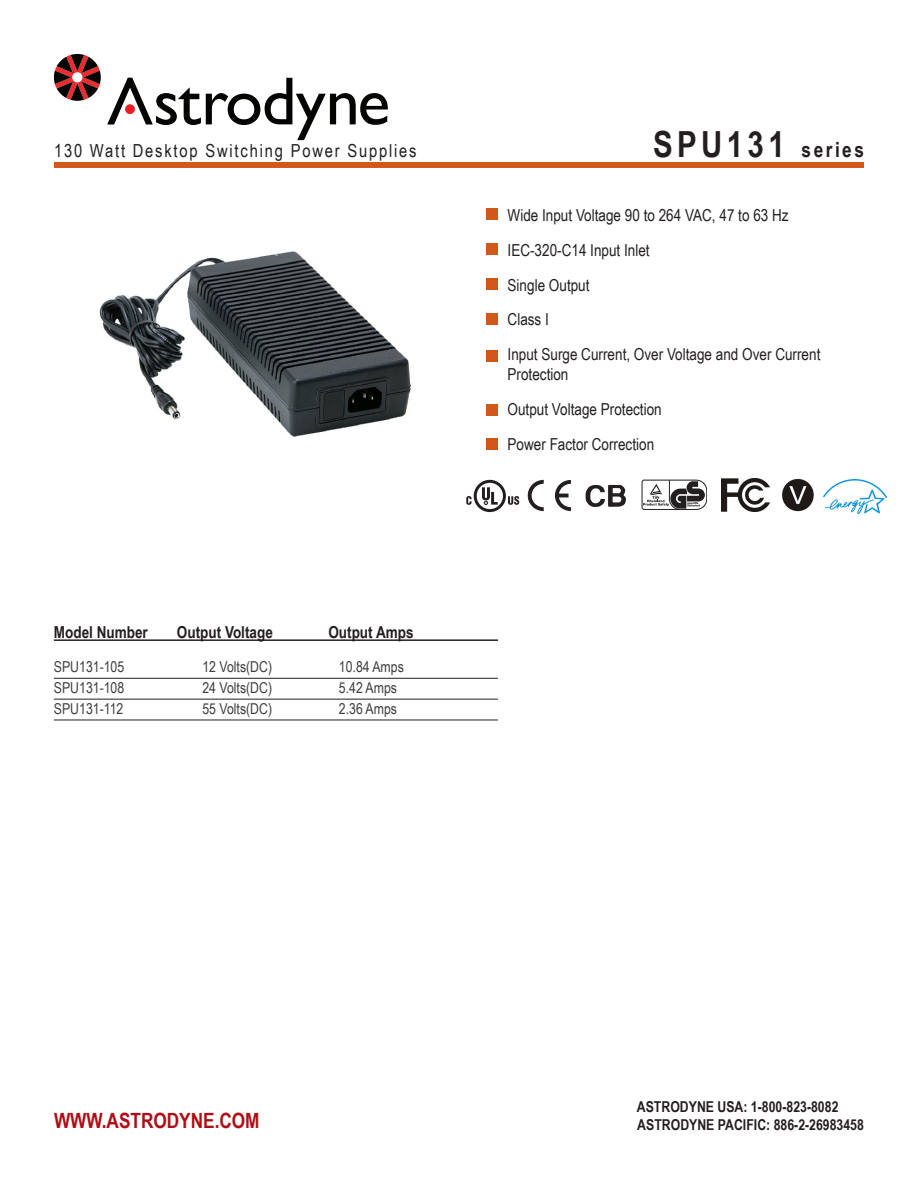
<style>
.page{position:relative;width:918px;height:1188px;background:#fff}
.page>*{position:absolute;margin:0;border:0;box-sizing:border-box;transform-origin:0 0}
.t1{font:700 36px "Arial Narrow";letter-spacing:.12em;color:#231f20}
.t2{font:700 21px "Arial Narrow";color:#b00d15}
.t3{font:18px "Arial Narrow";letter-spacing:.1em;color:#231f20}
.Features{font:16.5px/19.8px "Arial Narrow";color:#231f20}
.Model_Matrix_Heading{font:700 16.5px "Arial Narrow";color:#231f20}
.Specifications_text{font:15px "Arial Narrow";color:#3e3e3f}
.t4{font:700 15px "Arial Narrow";color:#231f20}
.s1{font-size:21px}
</style>
<div class="page">
<div style="left:54px;top:162px;width:810px;height:6px;background:#d1581a"></div>
<svg style="left:54px;top:54px;width:47px;height:47px"></svg>
<svg style="left:107px;top:78px;width:281px;height:62px"></svg>
<div style="left:486px;top:208px;width:12px;height:12px;background:#d1581a"></div>
<hr style="left:54px;top:639px;width:444px;height:2px;background:#231f20">
<hr style="left:54px;top:678px;width:444px;height:1px;background:#231f20">
<hr style="left:54px;top:699px;width:444px;height:1px;background:#231f20">
<hr style="left:54px;top:720px;width:444px;height:1px;background:#231f20">
<div style="left:486px;top:243px;width:12px;height:12px;background:#d1581a"></div>
<div style="left:486px;top:278px;width:12px;height:12px;background:#d1581a"></div>
<div style="left:486px;top:313px;width:12px;height:12px;background:#d1581a"></div>
<div style="left:486px;top:350px;width:12px;height:12px;background:#d1581a"></div>
<div style="left:486px;top:438px;width:12px;height:12px;background:#d1581a"></div>
<div style="left:486px;top:404px;width:12px;height:12px;background:#d1581a"></div>
<img style="left:99px;top:251px;width:313px;height:186px">
<svg style="left:508px;top:496px;width:11px;height:9px"></svg>
<svg style="left:474px;top:480px;width:32px;height:32px"></svg>
<div style="left:477px;top:483px;width:26px;height:26px;background:#fff;border-radius:50%"></div>
<svg style="left:482px;top:487px;width:16px;height:18px"></svg>
<svg style="left:466px;top:496px;width:6px;height:9px"></svg>
<svg style="left:528px;top:480px;width:16px;height:31px"></svg>
<svg style="left:555px;top:480px;width:16px;height:31px"></svg>
<svg style="left:585px;top:485px;width:41px;height:22px"></svg>
<svg style="left:642px;top:480px;width:65px;height:30px"></svg>
<img style="left:721px;top:478px;width:49px;height:34px">
<img style="left:782px;top:479px;width:32px;height:33px">
<img style="left:823px;top:480px;width:63px;height:34px">
<p class="t3" style="left:54px;top:140px;width:364px">130 Watt Desktop Switching Power Supplies</p>
<p class="Model_Matrix_Heading" style="left:54px;top:623px;width:95px">Model Number</p>
<p class="Model_Matrix_Heading" style="left:177px;top:623px;width:97px">Output Voltage</p>
<p class="Model_Matrix_Heading" style="left:328px;top:623px;width:87px">Output Amps</p>
<p class="Specifications_text" style="left:54px;top:658px;width:72px">SPU131-105</p>
<p class="Specifications_text" style="left:202px;top:658px;width:71px">12 Volts(DC)</p>
<p class="Specifications_text" style="left:339px;top:658px;width:66px">10.84 Amps</p>
<p class="Specifications_text" style="left:54px;top:679px;width:72px">SPU131-108</p>
<p class="Specifications_text" style="left:202px;top:679px;width:71px">24 Volts(DC)</p>
<p class="Specifications_text" style="left:339px;top:679px;width:60px">5.42 Amps</p>
<p class="Specifications_text" style="left:54px;top:700px;width:71px">SPU131-112</p>
<p class="Specifications_text" style="left:202px;top:700px;width:71px">55 Volts(DC)</p>
<p class="Specifications_text" style="left:339px;top:700px;width:60px">2.36 Amps</p>
<p class="t1" style="left:653px;top:123px;width:212px">SPU131 <span class="s1">series</span></p>
<p class="Features" style="left:508px;top:205px;width:283px">Wide Input Voltage 90 to 264 VAC, 47 to 63 Hz</p>
<p class="Features" style="left:508px;top:240px;width:144px">IEC-320-C14 Input Inlet</p>
<p class="Features" style="left:508px;top:275px;width:83px">Single Output</p>
<p class="Features" style="left:508px;top:310px;width:43px">Class I</p>
<p class="Features" style="left:508px;top:344px;width:314px">Input Surge Current, Over Voltage and Over Current<br>Protection</p>
<p class="Features" style="left:508px;top:399px;width:156px">Output Voltage Protection</p>
<p class="Features" style="left:508px;top:434px;width:148px">Power Factor Correction</p>
<p class="t2" style="left:54px;top:1109px;width:207px">WWW.ASTRODYNE.COM</p>
<p class="t4" style="left:637px;top:1098px;width:203px">ASTRODYNE USA: 1-800-823-8082</p>
<p class="t4" style="left:637px;top:1116px;width:228px">ASTRODYNE PACIFIC: 886-2-26983458</p>
</div>
